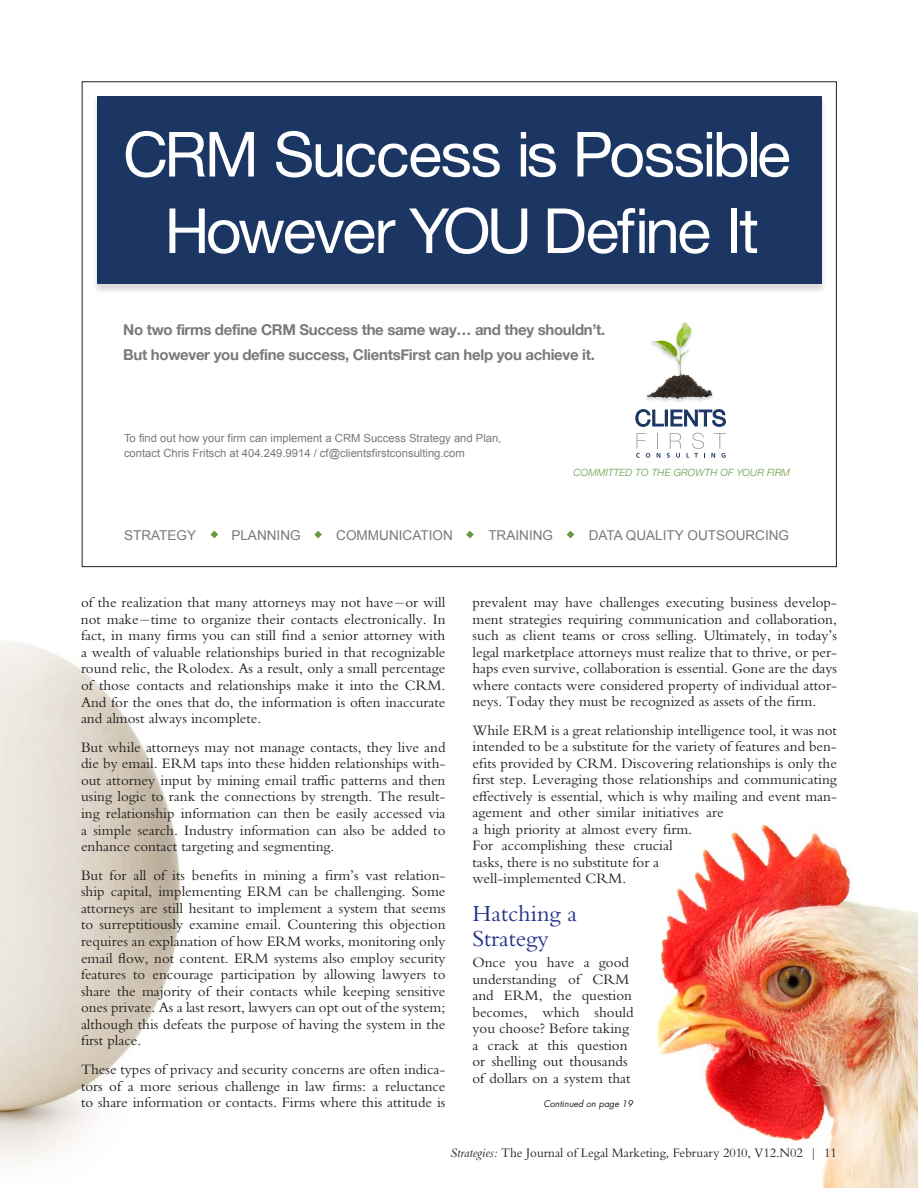
<style>
.page{position:relative;width:918px;height:1188px;background:#fff}
.page>*{position:absolute;margin:0;border:0;box-sizing:border-box;transform-origin:0 0}
.t1{font:62.4px/76.5px "Helvetica Neue";letter-spacing:-.04em;color:#fff;text-align:center}
.t2{font:24px/25.5px "Bembo Std";color:#24318b}
.t3{font:15px/16.5px "Bembo Std";color:#231f20;text-align:justify}
.t4{font:700 15px/25px "Helvetica Neue";letter-spacing:-.02em;color:#797a7d}
.t5{font:13.5px "Bembo Std";color:#231f20}
.t6{font:13.5px "Arial";color:#797a7d}
.t7{font:11.25px/15px "Arial";color:#797a7d}
.t8{font:italic 300 9.9px "Helvetica Neue";letter-spacing:.02em;color:#659a41}
.t9{font:italic 9px "Futura Std";color:#231f20}
.s1{font-family:"Futura Std";font-weight:300;font-size:12px}
.s2{font-style:italic}
</style>
<div class="page">
<img style="left:656px;top:824px;width:262px;height:364px">
<img style="left:0;top:544px;width:252px;height:621px">
<svg style="left:635px;top:409px;width:91px;height:18px"></svg>
<svg style="left:636px;top:433px;width:14px;height:25px"></svg>
<svg style="left:657px;top:433px;width:3px;height:25px"></svg>
<svg style="left:667px;top:433px;width:14px;height:25px"></svg>
<svg style="left:687px;top:433px;width:18px;height:25px"></svg>
<svg style="left:711px;top:433px;width:15px;height:25px"></svg>
<svg style="left:647px;top:322px;width:66px;height:78px"></svg>
<img style="left:95px;top:96px;width:729px;height:195px">
<div style="left:97px;top:97px;width:725px;height:187px;background:#1c3664"></div>
<svg style="left:211px;top:531px;width:7px;height:7px"></svg>
<svg style="left:314px;top:531px;width:8px;height:7px"></svg>
<svg style="left:466px;top:531px;width:8px;height:7px"></svg>
<svg style="left:567px;top:531px;width:7px;height:7px"></svg>
<h1 class="t1" style="left:123px;top:115px;width:669px">CRM Success is Possible<br>However YOU Define It</h1>
<p class="t4" style="left:123px;top:317px;width:483px">No two firms define CRM Success the same way… and they shouldn’t.<br>But however you define success, ClientsFirst can help you achieve it.</p>
<p class="t7" style="left:124px;top:431px;width:379px">To find out how your firm can implement a CRM Success Strategy and Plan, contact Chris Fritsch at 404.249.9914 / cf@clientsfirstconsulting.com</p>
<p class="t8" style="left:574px;top:467px;width:218px">COMMITTED TO THE GROWTH OF YOUR FIRM</p>
<p class="t6" style="left:124px;top:526px;width:74px">STRATEGY</p>
<p class="t6" style="left:231px;top:526px;width:71px">PLANNING</p>
<p class="t6" style="left:336px;top:526px;width:118px">COMMUNICATION</p>
<p class="t6" style="left:488px;top:526px;width:66px">TRAINING</p>
<p class="t6" style="left:589px;top:526px;width:202px">DATA QUALITY OUTSOURCING</p>
<p class="t3" style="left:81px;top:594px;width:366px">of the realization that many attorneys may not have<span class="s1">—</span>or will not make<span class="s1">—</span>time to organize their contacts electronically. In fact, in many firms you can still find a senior attorney with a wealth of valuable relationships buried in that recognizable round relic, the Rolodex. As a result, only a small percentage of those contacts and relationships make it into the CRM.<br>And for the ones that do, the information is often inaccurate and almost always incomplete.</p>
<p class="t3" style="left:81px;top:738px;width:366px">But while attorneys may not manage contacts, they live and die by email. ERM taps into these hidden relationships with&shy;out attorney input by mining email traffic patterns and then using logic to rank the connections by strength. The result&shy;ing relationship information can then be easily accessed via a simple search. Industry information can also be added to enhance contact targeting and segmenting.</p>
<p class="t3" style="left:81px;top:866px;width:366px">But for all of its benefits in mining a firm’s vast relation&shy;ship capital, implementing ERM can be challenging. Some attorneys are still hesitant to implement a system that seems to surreptitiously examine email. Countering this objection requires an explanation of how ERM works, monitoring only email flow, not content. ERM systems also employ security features to encourage participation by allowing lawyers to share the majority of their contacts while keeping sensitive ones private. As a last resort, lawyers can opt out of the system; although this defeats the purpose of having the system in the first place.</p>
<p class="t3" style="left:81px;top:1061px;width:366px">These types of privacy and security concerns are often indica&shy;tors of a more serious challenge in law firms: a reluctance to share information or contacts. Firms where this attitude is</p>
<p class="t3" style="left:472px;top:594px;width:366px">prevalent may have challenges executing business develop&shy;ment strategies requiring communication and collaboration, such as client teams or cross selling. Ultimately, in today’s legal marketplace attorneys must realize that to thrive, or per&shy;haps even survive, collaboration is essential. Gone are the days where contacts were considered property of individual attor&shy;neys. Today they must be recognized as assets of the firm.</p>
<p class="t3" style="left:472px;top:721px;width:366px;text-align:left">While ERM is a great relationship intelligence tool, it was not intended to be a substitute for the variety of features and ben&shy;efits provided by CRM. Discovering relationships is only the first step. Leveraging those relationships and communicating effectively is essential, which is why mailing and event man&shy;agement and other similar initiatives are<br>a high priority at almost every firm.<br>For accomplishing these crucial<br>tasks, there is no substitute for a<br>well-implemented CRM.</p>
<h2 class="t2" style="left:472px;top:900px;width:106px">Hatching a<br>Strategy</h2>
<p class="t3" style="left:472px;top:954px;width:163px;text-align:left">Once you have a good understanding of CRM and ERM, the question becomes, which should you choose? Before taking a crack at this question or shelling out thousands of dollars on a system that</p>
<p class="t9" style="left:543px;top:1098px;width:91px">Continued on page 19</p>
<p class="t5" style="left:450px;top:1144px;width:388px"><span class="s2">Strategies:</span> The Journal of Legal Marketing, February 2010, V12.N02 | 11</p>
</div>
